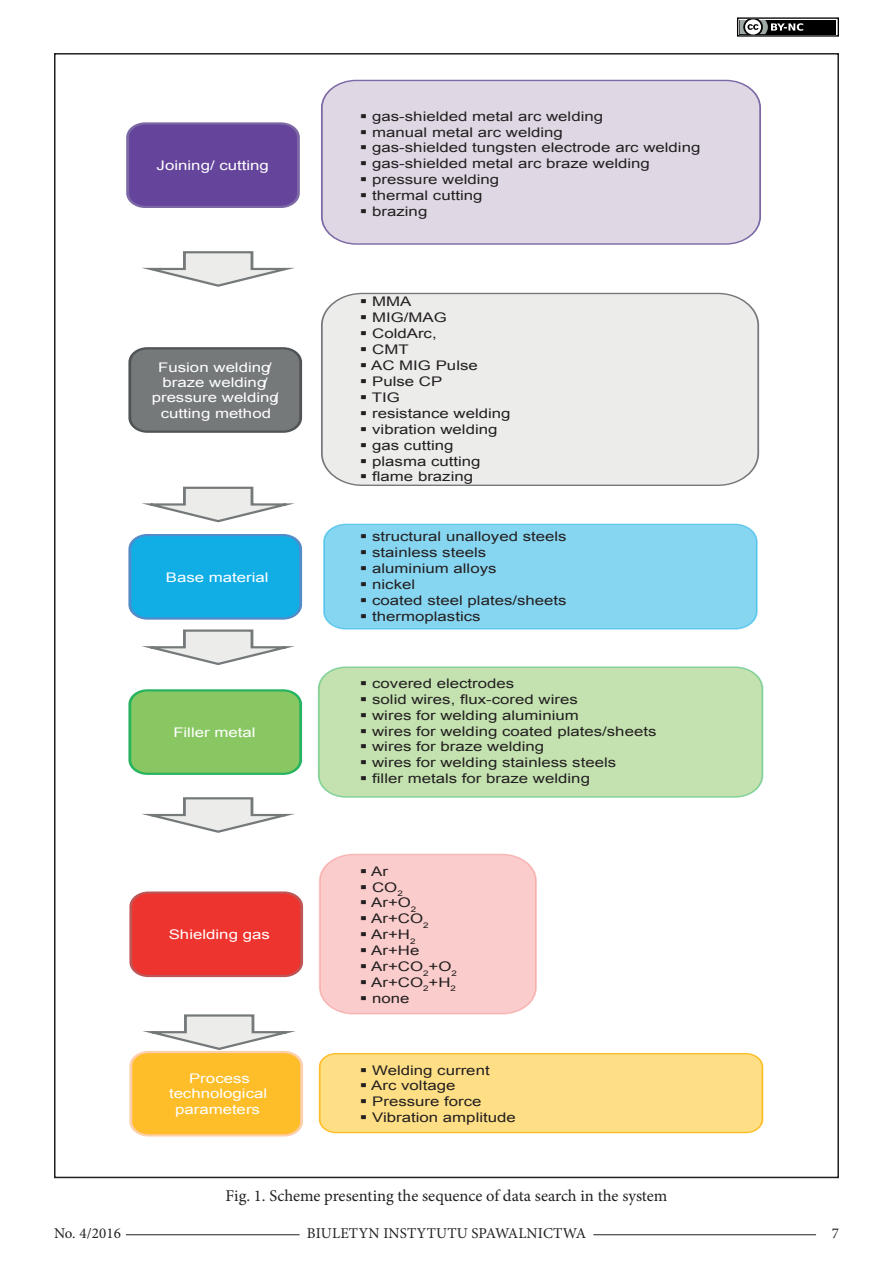
<style>
.page{position:relative;width:893px;height:1263px;background:#fff}
.page>*{position:absolute;margin:0;border:0;box-sizing:border-box;transform-origin:0 0}
.podpis_rysunku{font:16.5px "Minion Pro";color:#231f20}
.t1{font:15px "Minion Pro";letter-spacing:.01em;color:#231f20}
.t2{font:13.35px/15.5px "Arial";color:#fff;text-align:center;scale:1.27 1}
.t3{font:13.2px "Arial";color:#231f20;scale:1.27 1}
</style>
<div class="page">
<svg style="left:739px;top:19px;width:97px;height:16px"></svg>
<div style="left:737px;top:17px;width:102px;height:20px;border:1px solid #000"></div>
<div style="left:739px;top:20px;width:97px;height:14px;background:#000"></div>
<svg style="left:739px;top:20px;width:64px;height:14px"></svg>
<hr style="left:126px;top:1234px;width:174px;height:1px;background:#231f20">
<hr style="left:593px;top:1234px;width:223px;height:1px;background:#231f20">
<svg style="left:147px;top:251px;width:148px;height:36px"></svg>
<svg style="left:147px;top:486px;width:148px;height:37px"></svg>
<svg style="left:147px;top:629px;width:148px;height:36px"></svg>
<div style="left:321px;top:79px;width:440px;height:166px;background:#dfd8e4"></div>
<svg style="left:128px;top:347px;width:175px;height:86px;background:#787b7c"></svg>
<div style="left:136px;top:358px;width:158px;height:64px;background:#75797a"></div>
<div style="left:321px;top:292px;width:439px;height:194px;background:#ececeb"></div>
<svg style="left:128px;top:534px;width:175px;height:86px;background:#35ace0"></svg>
<div style="left:136px;top:544px;width:158px;height:65px;background:#10aee5"></div>
<div style="left:323px;top:524px;width:435px;height:106px;background:#87d6f1"></div>
<svg style="left:128px;top:689px;width:175px;height:86px;background:#7bc770"></svg>
<div style="left:136px;top:700px;width:158px;height:65px;background:#89c763"></div>
<div style="left:318px;top:666px;width:445px;height:132px;background:#c3e2b0"></div>
<svg style="left:147px;top:797px;width:147px;height:36px"></svg>
<svg style="left:126px;top:122px;width:174px;height:86px;background:#755aa4"></svg>
<div style="left:134px;top:133px;width:158px;height:65px;background:#65449b"></div>
<svg style="left:129px;top:891px;width:175px;height:87px;background:#e45450"></svg>
<div style="left:137px;top:902px;width:158px;height:65px;background:#ee342e"></div>
<div style="left:319px;top:854px;width:218px;height:160px;background:#facccb"></div>
<svg style="left:129px;top:1014px;width:174px;height:123px"></svg>
<div style="left:137px;top:1061px;width:158px;height:65px;background:#febe2a"></div>
<svg style="left:318px;top:1053px;width:446px;height:81px;background:#fede83"></svg>
<p class="t2" style="left:157px;top:158px;width:90px">Joining/ cutting</p>
<p class="t2" style="left:152px;top:359px;width:102px">Fusion welding/ braze welding/ pressure welding/ cutting method</p>
<p class="t2" style="left:166px;top:570px;width:82px">Base material</p>
<p class="t2" style="left:173px;top:725px;width:66px">Filler metal</p>
<p class="t2" style="left:169px;top:927px;width:81px">Shielding gas</p>
<p class="t2" style="left:169px;top:1071px;width:79px">Process technological parameters</p>
<p class="t3" style="left:360px;top:107px;width:193px">▪ gas-shielded metal arc welding</p>
<p class="t3" style="left:360px;top:123px;width:161px">▪ manual metal arc welding</p>
<p class="t3" style="left:360px;top:139px;width:270px">▪ gas-shielded tungsten electrode arc welding</p>
<p class="t3" style="left:360px;top:155px;width:230px">▪ gas-shielded metal arc braze welding</p>
<p class="t3" style="left:360px;top:171px;width:111px">▪ pressure welding</p>
<p class="t3" style="left:360px;top:187px;width:98px">▪ thermal cutting</p>
<p class="t3" style="left:360px;top:203px;width:55px">▪ brazing</p>
<p class="t3" style="left:360px;top:293px;width:42px">▪ MMA</p>
<p class="t3" style="left:360px;top:309px;width:70px">▪ MIG/MAG</p>
<p class="t3" style="left:360px;top:325px;width:62px">▪ ColdArc,</p>
<p class="t3" style="left:360px;top:341px;width:40px">▪ CMT</p>
<p class="t3" style="left:360px;top:357px;width:94px">▪ AC MIG Pulse</p>
<p class="t3" style="left:360px;top:373px;width:66px">▪ Pulse CP</p>
<p class="t3" style="left:360px;top:389px;width:33px">▪ TIG</p>
<p class="t3" style="left:360px;top:404px;width:120px">▪ resistance welding</p>
<p class="t3" style="left:360px;top:420px;width:110px">▪ vibration welding</p>
<p class="t3" style="left:360px;top:436px;width:75px">▪ gas cutting</p>
<p class="t3" style="left:360px;top:452px;width:97px">▪ plasma cutting</p>
<p class="t3" style="left:360px;top:468px;width:91px">▪ flame brazing</p>
<p class="t3" style="left:360px;top:528px;width:164px">▪ structural unalloyed steels</p>
<p class="t3" style="left:360px;top:544px;width:101px">▪ stainless steels</p>
<p class="t3" style="left:360px;top:560px;width:109px">▪ aluminium alloys</p>
<p class="t3" style="left:360px;top:576px;width:45px">▪ nickel</p>
<p class="t3" style="left:360px;top:591px;width:164px">▪ coated steel plates/sheets</p>
<p class="t3" style="left:360px;top:607px;width:97px">▪ thermoplastics</p>
<p class="t3" style="left:360px;top:674px;width:123px">▪ covered electrodes</p>
<p class="t3" style="left:360px;top:690px;width:173px">▪ solid wires, flux-cored wires</p>
<p class="t3" style="left:360px;top:706px;width:174px">▪ wires for welding aluminium</p>
<p class="t3" style="left:360px;top:722px;width:235px">▪ wires for welding coated plates/sheets</p>
<p class="t3" style="left:360px;top:738px;width:147px">▪ wires for braze welding</p>
<p class="t3" style="left:360px;top:754px;width:203px">▪ wires for welding stainless steels</p>
<p class="t3" style="left:360px;top:770px;width:183px">▪ filler metals for braze welding</p>
<p class="t3" style="left:360px;top:862px;width:24px">▪ Ar</p>
<p class="t3" style="left:360px;top:878px;width:35px">▪ CO<sub>2</sub></p>
<p class="t3" style="left:360px;top:894px;width:46px">▪ Ar+O<sub>2</sub></p>
<p class="t3" style="left:360px;top:910px;width:56px">▪ Ar+CO<sub>2</sub></p>
<p class="t3" style="left:360px;top:926px;width:45px">▪ Ar+H<sub>2</sub></p>
<p class="t3" style="left:360px;top:942px;width:48px">▪ Ar+He</p>
<p class="t3" style="left:360px;top:958px;width:78px">▪ Ar+CO<sub>2</sub>+O<sub>2</sub></p>
<p class="t3" style="left:360px;top:974px;width:77px">▪ Ar+CO<sub>2</sub>+H<sub>2</sub></p>
<p class="t3" style="left:360px;top:990px;width:41px">▪ none</p>
<p class="t3" style="left:360px;top:1061px;width:104px">▪ Welding current</p>
<p class="t3" style="left:360px;top:1077px;width:77px">▪ Arc voltage</p>
<p class="t3" style="left:360px;top:1093px;width:97px">▪ Pressure force</p>
<p class="t3" style="left:360px;top:1109px;width:124px">▪ Vibration amplitude</p>
<h6 class="podpis_rysunku" style="left:226px;top:1185px;width:443px">Fig. 1. Scheme presenting the sequence of data search in the system</h6>
<p class="t1" style="left:54px;top:1223px;width:69px">No. 4/2016</p>
<p class="t1" style="left:307px;top:1223px;width:281px">BIULETYN INSTYTUTU SPAWALNICTWA</p>
<p class="t1" style="left:832px;top:1223px;width:9px">7</p>
</div>
